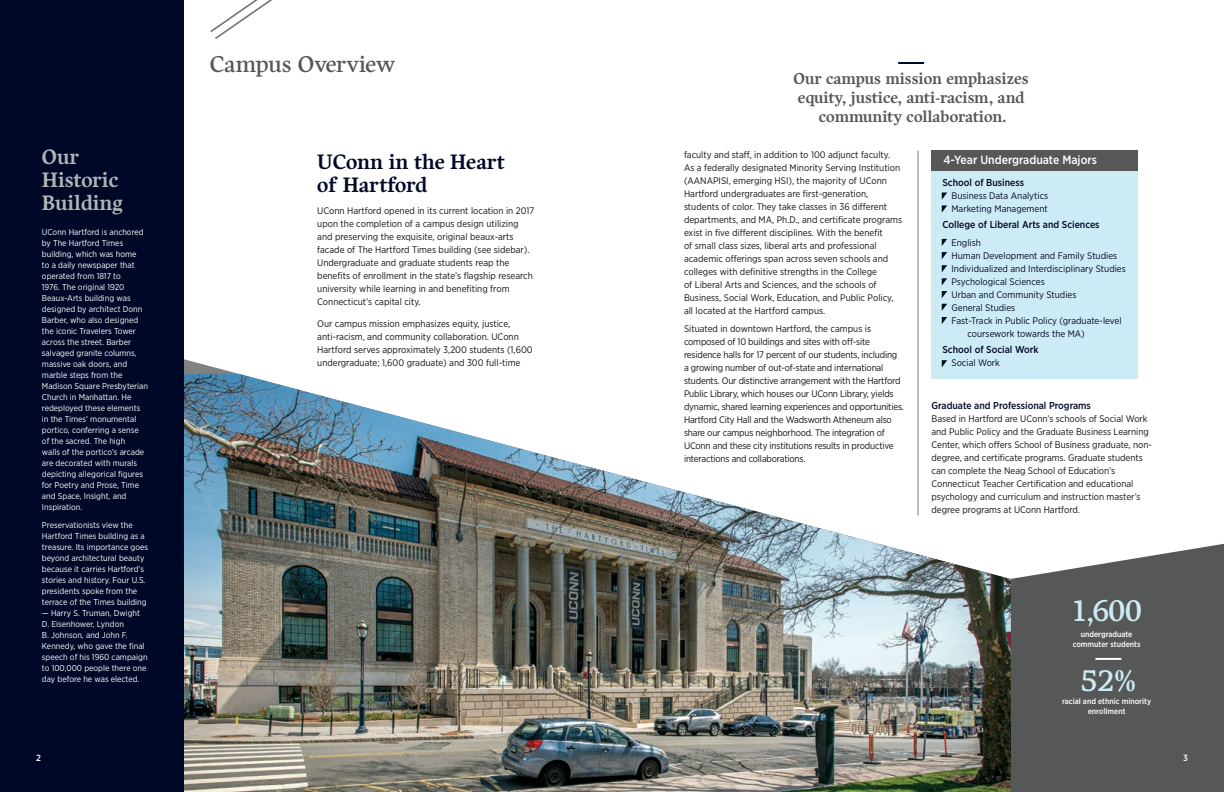
<style>
.page{position:relative;width:1224px;height:792px;background:#fff}
.page>*{position:absolute;margin:0;border:0;box-sizing:border-box;transform-origin:0 0}
.t1{font:30px "Harfang";color:#cdebf4}
.t2{font:23px "Harfang";letter-spacing:-.005em;color:#565858}
.t3{font:700 21px/23px "Harfang";letter-spacing:-.005em;color:#000828}
.t4{font:700 21px/23px "Harfang";letter-spacing:-.01em;color:#b3b5b4}
.t5{font:700 16px/19px "Harfang";letter-spacing:-.01em;color:#565858;text-align:center}
.t6{font:500 12px "Gotham Narrow";color:#fff}
.t7{font:500 10px "Gotham Narrow";color:#000828}
.t8{font:9.5px/13px "Gotham Narrow";letter-spacing:-.005em;color:#121212}
.t9{font:9.5px/13px "Gotham Narrow";color:#000828}
.t10{font:500 9px "Gotham Narrow";color:#fff}
.t11{font:8.5px/11px "Gotham Narrow";color:#fff}
.t12{font:500 8px/10px "Gotham Narrow";color:#fff;text-align:center}
</style>
<div class="page">
<img style="left:183px;top:374px;width:828px;height:418px">
<div style="left:0;top:0;width:183px;height:792px;background:#000828"></div>
<div style="left:932px;top:170px;width:206px;height:209px;background:#cdebf4"></div>
<div style="left:932px;top:150px;width:206px;height:21px;background:#565858"></div>
<hr style="left:918px;top:151px;width:1px;height:364px;background:#757776">
<svg style="left:942px;top:265px;width:5px;height:7px"></svg>
<svg style="left:942px;top:317px;width:5px;height:7px"></svg>
<svg style="left:942px;top:239px;width:5px;height:7px"></svg>
<svg style="left:942px;top:193px;width:5px;height:20px"></svg>
<svg style="left:942px;top:252px;width:5px;height:7px"></svg>
<svg style="left:942px;top:304px;width:5px;height:7px"></svg>
<svg style="left:1011px;top:544px;width:213px;height:248px;background:#616363"></svg>
<hr style="left:1095px;top:658px;width:26px;height:2px;background:#fff">
<hr style="left:898px;top:62px;width:26px;height:2px;background:#000828">
<svg style="left:942px;top:278px;width:5px;height:20px"></svg>
<svg style="left:942px;top:360px;width:5px;height:7px"></svg>
<svg style="left:210px;top:0;width:62px;height:39px"></svg>
<img style="left:183px;top:432px;width:775px;height:343px">
<p class="t4" style="left:42px;top:146px;width:83px">Our<br>Historic<br>Building</p>
<p class="t11" style="left:42px;top:226px;width:108px">UConn Hartford is anchored by The Hartford Times building, which was home<br>to a daily newspaper that operated from 1817 to<br>1976. The original 1920<br>Beaux-Arts building was designed by architect Donn<br>Barber, who also designed the iconic Travelers Tower across the street. Barber salvaged granite columns, massive oak doors, and marble steps from the<br>Madison Square Presbyterian<br>Church in Manhattan. He redeployed these elements in the Times’ monumental portico, conferring a sense of the sacred. The high<br>walls of the portico’s arcade are decorated with murals depicting allegorical figures for Poetry and Prose, Time and Space, Insight, and<br>Inspiration.</p>
<p class="t11" style="left:42px;top:519px;width:108px">Preservationists view the<br>Hartford Times building as a treasure. Its importance goes beyond architectural beauty because it carries Hartford’s stories and history. Four U.S. presidents spoke from the terrace of the Times building</p>
<p class="t11" style="left:42px;top:607px;width:107px">— Harry S. Truman, Dwight<br>D. Eisenhower, Lyndon<br>B. Johnson, and John F.<br>Kennedy, who gave the final speech of his 1960 campaign to 100,000 people there one day before he was elected.</p>
<h2 class="t2" style="left:210px;top:50px;width:187px">Campus Overview</h2>
<h3 class="t3" style="left:317px;top:150px;width:189px">UConn in the Heart of Hartford</h3>
<p class="t8" style="left:317px;top:204px;width:219px">UConn Hartford opened in its current location in 2017 upon the completion of a campus design utilizing and preserving the exquisite, original beaux-arts facade of The Hartford Times building (see sidebar).<br>Undergraduate and graduate students reap the benefits of enrollment in the state’s flagship research university while learning in and benefiting from Connecticut’s capital city.</p>
<p class="t8" style="left:317px;top:317px;width:217px">Our campus mission emphasizes equity, justice, anti-racism, and community collaboration. UConn Hartford serves approximately 3,200 students (1,600 undergraduate; 1,600 graduate) and 300 full-time</p>
<p class="t5" style="left:793px;top:69px;width:237px">Our campus mission emphasizes equity, justice, anti-racism, and community collaboration.</p>
<p class="t8" style="left:684px;top:148px;width:220px">faculty and staff, in addition to 100 adjunct faculty.<br>As a federally designated Minority Serving Institution (AANAPISI, emerging HSI), the majority of UConn Hartford undergraduates are first-generation, students of color. They take classes in 36 different departments, and MA, Ph.D., and certificate programs exist in five different disciplines. With the benefit<br>of small class sizes, liberal arts and professional academic offerings span across seven schools and colleges with definitive strengths in the College<br>of Liberal Arts and Sciences, and the schools of Business, Social Work, Education, and Public Policy, all located at the Hartford campus.</p>
<p class="t8" style="left:684px;top:322px;width:222px">Situated in downtown Hartford, the campus is composed of 10 buildings and sites with off-site residence halls for 17 percent of our students, including a growing number of out-of-state and international students. Our distinctive arrangement with the Hartford Public Library, which houses our UConn Library, yields dynamic, shared learning experiences and opportunities.<br>Hartford City Hall and the Wadsworth Atheneum also share our campus neighborhood. The integration of UConn and these city institutions results in productive interactions and collaborations.</p>
<p class="t6" style="left:944px;top:153px;width:155px">4-Year Undergraduate Majors</p>
<p class="t7" style="left:942px;top:176px;width:83px">School of Business</p>
<p class="t9" style="left:951px;top:189px;width:98px">Business Data Analytics</p>
<p class="t9" style="left:951px;top:202px;width:98px">Marketing Management</p>
<p class="t7" style="left:942px;top:219px;width:159px">College of Liberal Arts and Sciences</p>
<p class="t9" style="left:951px;top:236px;width:31px">English</p>
<p class="t9" style="left:951px;top:249px;width:167px">Human Development and Family Studies</p>
<p class="t9" style="left:951px;top:262px;width:176px">Individualized and Interdisciplinary Studies</p>
<p class="t9" style="left:951px;top:275px;width:95px">Psychological Sciences</p>
<p class="t9" style="left:951px;top:288px;width:127px">Urban and Community Studies</p>
<p class="t9" style="left:951px;top:301px;width:65px">General Studies</p>
<p class="t9" style="left:968px;top:314px;width:156px;text-indent:-16px">Fast-Track in Public Policy (graduate-level coursework towards the MA)</p>
<p class="t7" style="left:942px;top:344px;width:97px">School of Social Work</p>
<p class="t9" style="left:952px;top:356px;width:50px">Social Work</p>
<h4 class="t7" style="left:932px;top:400px;width:161px">Graduate and Professional Programs</h4>
<p class="t8" style="left:932px;top:412px;width:222px">Based in Hartford are UConn’s schools of Social Work and Public Policy and the Graduate Business Learning Center, which offers School of Business graduate, non&shy;degree, and certificate programs. Graduate students can complete the Neag School of Education’s Connecticut Teacher Certification and educational psychology and curriculum and instruction master’s degree programs at UConn Hartford.</p>
<p class="t1" style="left:1071px;top:593px;width:73px">1,600</p>
<p class="t12" style="left:1073px;top:629px;width:69px">undergraduate commuter students</p>
<p class="t1" style="left:1080px;top:663px;width:57px">52%</p>
<p class="t12" style="left:1062px;top:696px;width:91px">racial and ethnic minority enrollment</p>
<p class="t10" style="left:36px;top:752px;width:6px">2</p>
<p class="t10" style="left:1183px;top:752px;width:6px">3</p>
</div>
